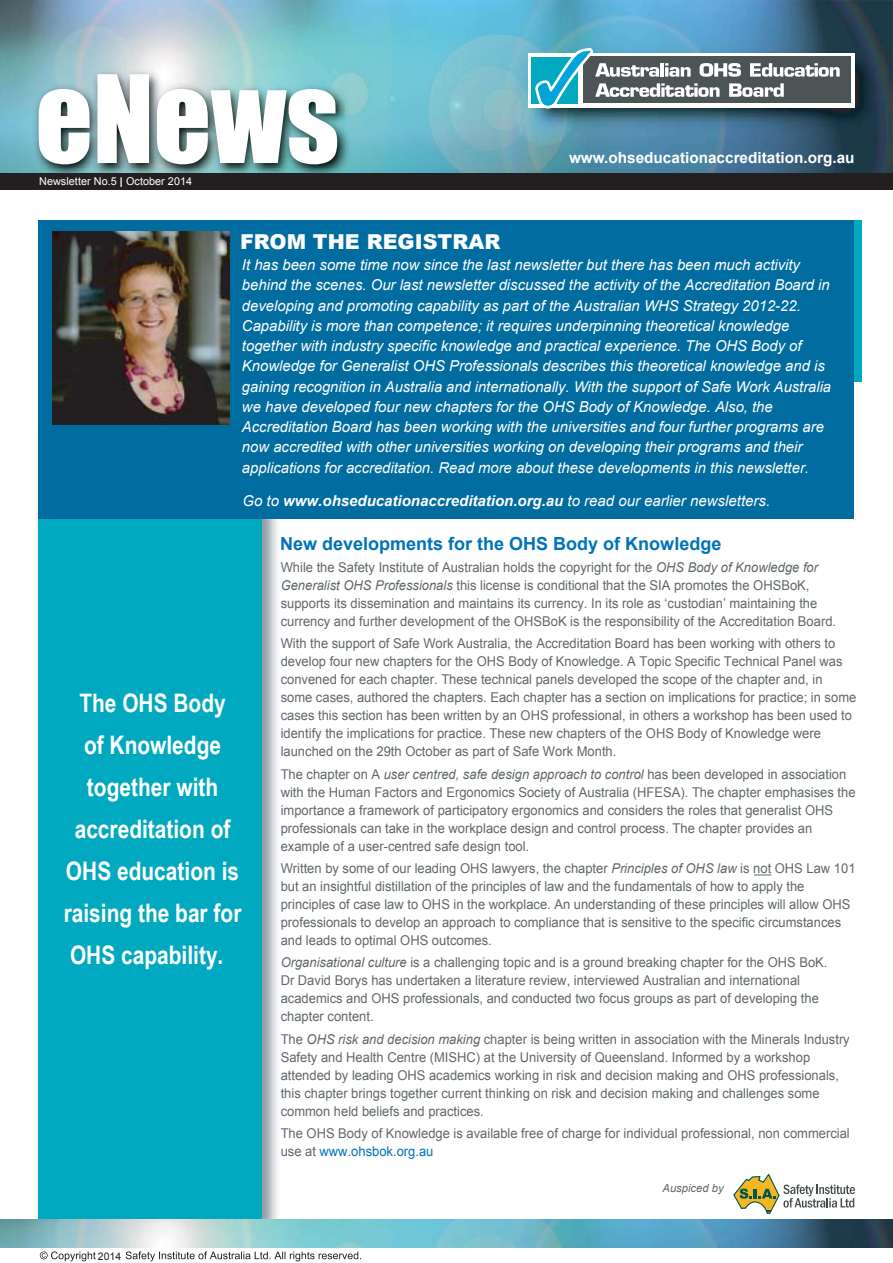
<style>
.page{position:relative;width:893px;height:1263px;background:#fff}
.page>*{position:absolute;margin:0;border:0;box-sizing:border-box;transform-origin:0 0}
.t1{font:112.35px "Impact";color:#fff}
.t2{font:700 25.5px/42px "Arial Narrow";color:#fff;text-align:center}
.t3{font:900 20.55px "Arial";color:#fff}
.t4{font:700 18px "Arial";color:#0073b8}
.t5{font:700 15.3px "Arial";color:#fff}
.t6{font:italic 15px/20.2px "Arial";color:#fff}
.t7{font:italic 700 15px "Arial";color:#fff}
.t8{font:13.5px/18px "Arial";color:#60676a;scale:.96 1}
.t9{font:italic 11.25px "Arial";color:#60676a}
.t10{font:10.8px "Arial";letter-spacing:.005em;color:#fff}
.t11{font:10.5px "Arial";color:#231f20}
.s1{font-size:13.5px}
.s2{font-weight:400}
.s3{font-style:italic}
.s4{color:#0073b8}
</style>
<div class="page">
<div style="left:847px;top:220px;width:14px;height:162px;background:#00a9bf"></div>
<img style="left:37px;top:419px;width:246px;height:800px">
<div style="left:38px;top:432px;width:224px;height:790px;background:#00a9bf"></div>
<div style="left:39px;top:220px;width:815px;height:298px;background:#006ca0"></div>
<img style="left:0;top:1219px;width:893px;height:29px">
<img style="left:0;top:0;width:893px;height:173px">
<img style="left:26px;top:52px;width:333px;height:121px">
<img style="left:520px;top:44px;width:363px;height:92px">
<svg style="left:528px;top:53px;width:326px;height:54px"></svg>
<div style="left:583px;top:57px;width:267px;height:46px;background:#4c5455"></div>
<div style="left:532px;top:57px;width:46px;height:46px;background:#00a9bf"></div>
<svg style="left:535px;top:48px;width:305px;height:61px"></svg>
<div style="left:0;top:173px;width:893px;height:17px;background:#231f20"></div>
<img style="left:53px;top:232px;width:177px;height:193px">
<svg style="left:733px;top:1174px;width:122px;height:40px"></svg>
<svg style="left:40px;top:1251px;width:321px;height:10px"></svg>
<svg style="left:754px;top:875px;width:17px;height:1px"></svg>
<h1 class="t1" style="left:35px;top:32px;width:305px">eNews</h1>
<p class="t10" style="left:39px;top:174px;width:155px">Newsletter No.5 <span class="s1">l</span> October 2014</p>
<h3 class="t3" style="left:240px;top:227px;width:262px">FROM THE REGISTRAR</h3>
<p class="t5" style="left:569px;top:148px;width:287px">www.ohseducationaccreditation.org.au</p>
<p class="t6" style="left:242px;top:255px;width:591px">It has been some time now since the last newsletter but there has been much activity behind the scenes. Our last newsletter discussed the activity of the Accreditation Board in developing and promoting capability as part of the Australian WHS Strategy 2012-22.<br>Capability is more than competence; it requires underpinning theoretical knowledge together with industry specific knowledge and practical experience. The OHS Body of Knowledge for Generalist OHS Professionals describes this theoretical knowledge and is gaining recognition in Australia and internationally. With the support of Safe Work Australia we have developed four new chapters for the OHS Body of Knowledge. Also, the Accreditation Board has been working with the universities and four further programs are now accredited with other universities working on developing their programs and their applications for accreditation. Read more about these developments in this newsletter.</p>
<p class="t7" style="left:242px;top:491px;width:529px"><span class="s2">Go to</span> www.ohseducationaccreditation.org.au <span class="s2">to read our earlier newsletters.</span></p>
<h2 class="t2" style="left:64px;top:681px;width:179px">The OHS Body<br>of Knowledge together with accreditation of<br>OHS education is raising the bar for<br>OHS capability.</h2>
<p class="t11" style="left:98px;top:1249px;width:25px">2014</p>
<h3 class="t4" style="left:280px;top:532px;width:443px">New developments for the OHS Body of Knowledge</h3>
<p class="t8" style="left:281px;top:558px;width:580px">While the Safety Institute of Australian holds the copyright for the <span class="s3">OHS Body of Knowledge for Generalist OHS Professionals</span> this license is conditional that the SIA promotes the OHSBoK, supports its dissemination and maintains its currency. In its role as ‘custodian’ maintaining the currency and further development of the OHSBoK is the responsibility of the Accreditation Board.</p>
<p class="t8" style="left:281px;top:634px;width:601px">With the support of Safe Work Australia, the Accreditation Board has been working with others to develop four new chapters for the OHS Body of Knowledge. A Topic Specific Technical Panel was convened for each chapter. These technical panels developed the scope of the chapter and, in some cases, authored the chapters. Each chapter has a section on implications for practice; in some cases this section has been written by an OHS professional, in others a workshop has been used to identify the implications for practice. These new chapters of the OHS Body of Knowledge were launched on the 29th October as part of Safe Work Month.</p>
<p class="t8" style="left:281px;top:765px;width:600px">The chapter on A <span class="s3">user centred, safe design approach to control</span> has been developed in association with the Human Factors and Ergonomics Society of Australia (HFESA). The chapter emphasises the importance a framework of participatory ergonomics and considers the roles that generalist OHS professionals can take in the workplace design and control process. The chapter provides an example of a user-centred safe design tool.</p>
<p class="t8" style="left:281px;top:859px;width:600px">Written by some of our leading OHS lawyers, the chapter <span class="s3">Principles of OHS law</span> is not OHS Law 101 but an insightful distillation of the principles of law and the fundamentals of how to apply the principles of case law to OHS in the workplace. An understanding of these principles will allow OHS professionals to develop an approach to compliance that is sensitive to the specific circumstances and leads to optimal OHS outcomes.</p>
<p class="t8" style="left:281px;top:954px;width:571px"><span class="s3">Organisational culture</span> is a challenging topic and is a ground breaking chapter for the OHS BoK.<br>Dr David Borys has undertaken a literature review, interviewed Australian and international academics and OHS professionals, and conducted two focus groups as part of developing the chapter content.</p>
<p class="t8" style="left:281px;top:1030px;width:594px">The <span class="s3">OHS risk and decision making</span> chapter is being written in association with the Minerals Industry Safety and Health Centre (MISHC) at the University of Queensland. Informed by a workshop attended by leading OHS academics working in risk and decision making and OHS professionals, this chapter brings together current thinking on risk and decision making and challenges some common held beliefs and practices.</p>
<p class="t8" style="left:281px;top:1125px;width:594px">The OHS Body of Knowledge is available free of charge for individual professional, non commercial use at <span class="s4">www.ohsbok.org.au</span></p>
<p class="t9" style="left:662px;top:1180px;width:63px">Auspiced by</p>
</div>
